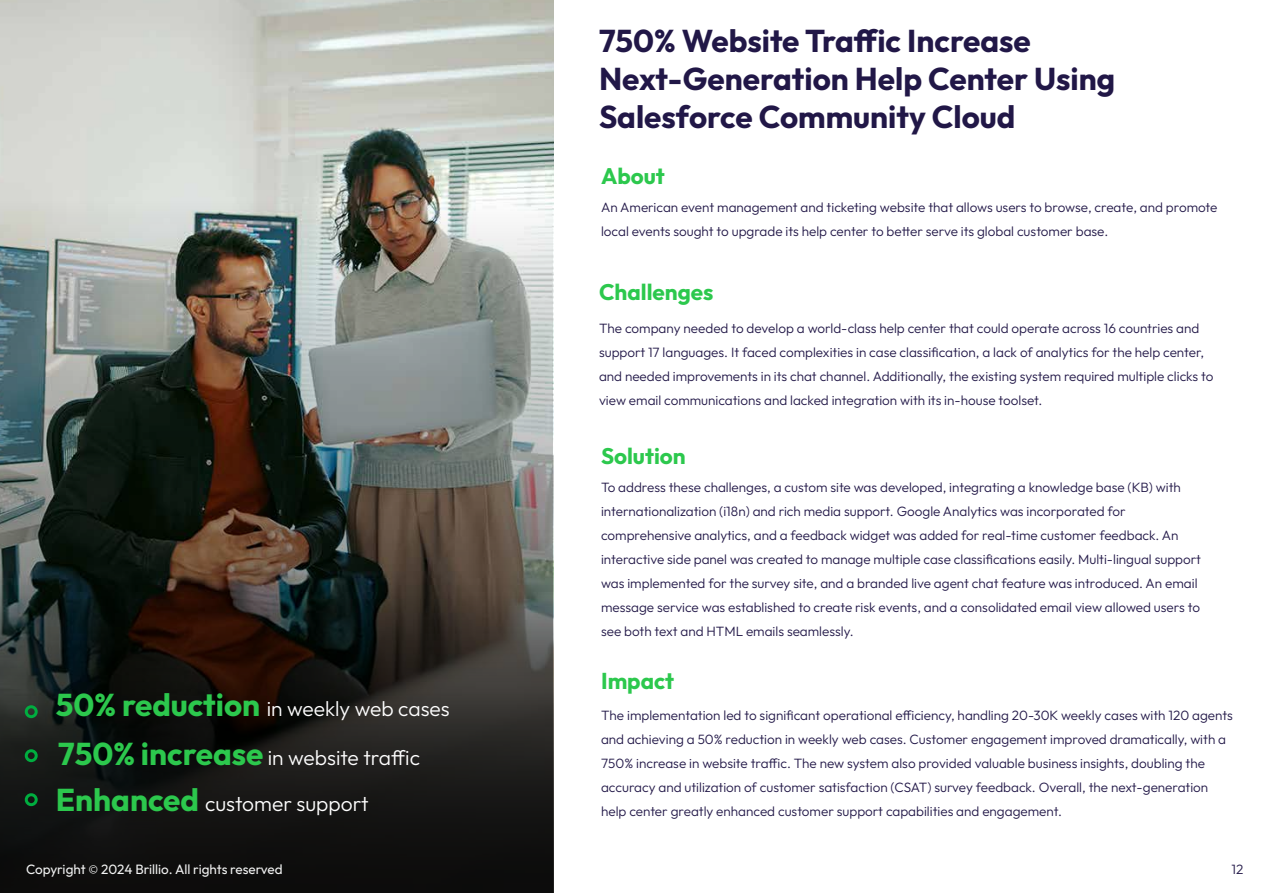
<style>
.page{position:relative;width:1263px;height:893px;background:#fff}
.page>*{position:absolute;margin:0;border:0;box-sizing:border-box;transform-origin:0 0}
.t1{font:700 31.5px/37.8px "Outfit";color:#211747}
.t2{font:700 22.95px "Outfit";color:#2cc84d}
.t3{font:700 22.5px "Outfit";color:#2cc84d}
.t4{font:300 21px "Outfit";color:#fff}
.t5{font:300 13.5px/24px "Outfit";color:#211747}
.t6{font:13.5px "Outfit";color:#f1f2f2}
.s1{font-weight:700;font-size:31.5px;color:#2cc84d}
.s2{font-family:"Myriad Pro"}
</style>
<div class="page">
<img style="left:1px;top:0;width:552px;height:581px">
<img style="left:0;top:197px;width:552px;height:696px">
<div style="left:25px;top:705px;width:13px;height:13px;border:3px solid #00ad3f;border-radius:50%"></div>
<div style="left:25px;top:749px;width:13px;height:13px;border:3px solid #00ad3f;border-radius:50%"></div>
<div style="left:25px;top:793px;width:13px;height:13px;border:3px solid #00ad3f;border-radius:50%"></div>
<h3 class="t4" style="left:56px;top:699px;width:395px"><span class="s1">50% reduction</span> in weekly web cases</h3>
<h3 class="t4" style="left:58px;top:749px;width:363px"><span class="s1">750% increase</span> in website traffic</h3>
<h3 class="t4" style="left:56px;top:794px;width:314px"><span class="s1">Enhanced</span> customer support</h3>
<h1 class="t1" style="left:599px;top:24px;width:518px">750% Website Traffic Increase<br>Next-Generation Help Center Using<br>Salesforce Community Cloud</h1>
<h3 class="t3" style="left:601px;top:166px;width:65px">About</h3>
<p class="t5" style="left:601px;top:196px;width:618px">An American event management and ticketing website that allows users to browse, create, and promote local events sought to upgrade its help center to better serve its global customer base.</p>
<h3 class="t3" style="left:599px;top:282px;width:116px">Challenges</h3>
<p class="t5" style="left:599px;top:317px;width:616px">The company needed to develop a world-class help center that could operate across 16 countries and support 17 languages. It faced complexities in case classification, a lack of analytics for the help center, and needed improvements in its chat channel. Additionally, the existing system required multiple clicks to view email communications and lacked integration with its in-house toolset.</p>
<h3 class="t3" style="left:601px;top:445px;width:86px">Solution</h3>
<p class="t5" style="left:601px;top:476px;width:601px">To address these challenges, a custom site was developed, integrating a knowledge base (KB) with internationalization (i18n) and rich media support. Google Analytics was incorporated for comprehensive analytics, and a feedback widget was added for real-time customer feedback. An interactive side panel was created to manage multiple case classifications easily. Multi-lingual support was implemented for the survey site, and a branded live agent chat feature was introduced. An email message service was established to create risk events, and a consolidated email view allowed users to see both text and HTML emails seamlessly.</p>
<h2 class="t2" style="left:601px;top:671px;width:74px">Impact</h2>
<p class="t5" style="left:601px;top:704px;width:633px">The implementation led to significant operational efficiency, handling 20-30K weekly cases with 120 agents and achieving a 50% reduction in weekly web cases. Customer engagement improved dramatically, with a 750% increase in website traffic. The new system also provided valuable business insights, doubling the accuracy and utilization of customer satisfaction (CSAT) survey feedback. Overall, the next-generation help center greatly enhanced customer support capabilities and engagement.</p>
<p class="t6" style="left:26px;top:863px;width:258px">Copyright <span class="s2">©</span> 2024 Brillio. All rights reserved</p>
<p class="t5" style="left:1231px;top:858px;width:13px">12</p>
</div>
